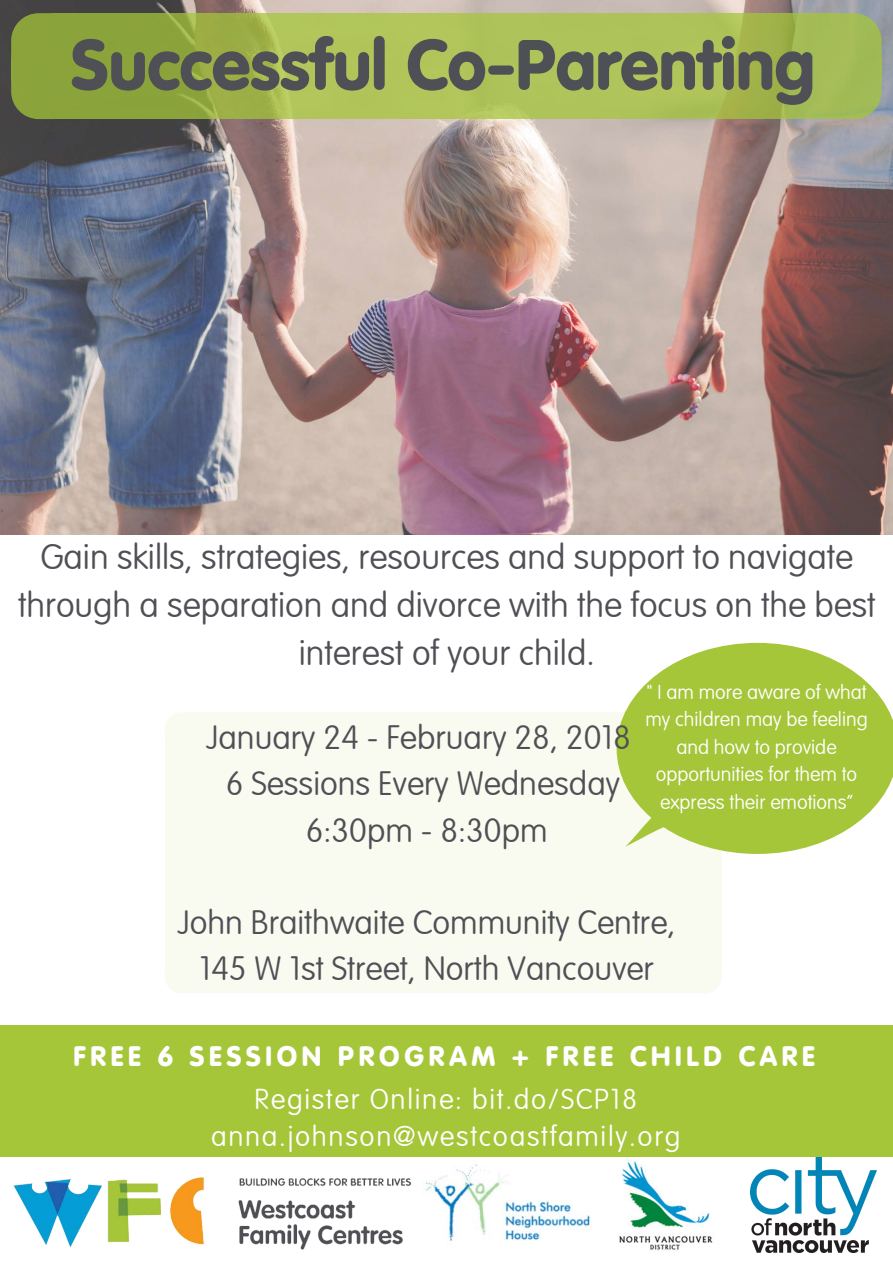
<style>
.page{position:relative;width:893px;height:1263px;background:#fff}
.page>*{position:absolute;margin:0;border:0;box-sizing:border-box;transform-origin:0 0}
.t1{font:900 69.53px "VAG Rounded Std";color:#4f5055}
.t2{font:100 34.8px/48.4px "VAG Rounded Std";color:#4f5055;text-align:center}
.t3{font:100 33.08px/46.1px "VAG Rounded Std";color:#4f5055;text-align:center}
.t4{font:100 28.12px/37.1px "VAG Rounded Std";letter-spacing:.06em;color:#fff;text-align:center}
.t5{font:900 27.53px "VAG Rounded Std";letter-spacing:.17em;color:#fff}
.t6{font:100 19.88px/27.6px "VAG Rounded Std";color:#fff;text-align:center}
</style>
<div class="page">
<img style="left:0;top:0;width:893px;height:534px">
<div style="left:0;top:1026px;width:893px;height:131px;background:#a5c639"></div>
<svg style="left:840px;top:13px;width:41px;height:44px;background:#a1b85d"></svg>
<div style="left:839px;top:57px;width:42px;height:24px;background:#a0ba54"></div>
<svg style="left:54px;top:59px;width:785px;height:20px;background:#a5ba51"></svg>
<svg style="left:54px;top:13px;width:786px;height:46px;background:#a5ba51"></svg>
<svg style="left:11px;top:13px;width:43px;height:44px;background:#84993b"></svg>
<div style="left:11px;top:57px;width:43px;height:24px;background:#8ba33b"></div>
<svg style="left:54px;top:79px;width:785px;height:40px;background:#a4b950"></svg>
<svg style="left:11px;top:81px;width:43px;height:38px;background:#83993c"></svg>
<svg style="left:839px;top:81px;width:42px;height:38px;background:#9fb85e"></svg>
<div style="left:696px;top:739px;width:26px;height:231px;background:#f9fbf1"></div>
<div style="left:189px;top:739px;width:508px;height:231px;background:#f9fbf1"></div>
<div style="left:189px;top:712px;width:508px;height:27px;background:#f9fbf1"></div>
<svg style="left:165px;top:713px;width:24px;height:26px"></svg>
<div style="left:165px;top:739px;width:25px;height:231px;background:#f9fbf1"></div>
<div style="left:189px;top:969px;width:508px;height:24px;background:#f9fbf1"></div>
<svg style="left:165px;top:970px;width:24px;height:23px"></svg>
<svg style="left:697px;top:970px;width:24px;height:23px"></svg>
<img style="left:751px;top:1158px;width:126px;height:94px">
<img style="left:619px;top:1160px;width:94px;height:90px">
<img style="left:427px;top:1164px;width:164px;height:77px">
<img style="left:13px;top:1177px;width:414px;height:73px">
<svg style="left:617px;top:643px;width:276px;height:211px;fill:#a5c639"></svg>
<h1 class="t1" style="left:71px;top:23px;width:745px">Successful Co-Parenting</h1>
<p class="t2" style="left:18px;top:533px;width:859px">Gain skills, strategies, resources and support to navigate through a separation and divorce with the focus on the best interest of your child.</p>
<p class="t6" style="left:645px;top:678px;width:224px">" I am more aware of what my children may be feeling and how to provide opportunities for them to express their emotions”</p>
<p class="t3" style="left:207px;top:716px;width:425px">January 24 - February 28, 2018<br>6 Sessions Every Wednesday<br>6:30pm - 8:30pm</p>
<p class="t3" style="left:178px;top:900px;width:499px">John Braithwaite Community Centre,<br>145 W 1st Street, North Vancouver</p>
<p class="t5" style="left:74px;top:1040px;width:743px">FREE 6 SESSION PROGRAM + FREE CHILD CARE</p>
<p class="t4" style="left:211px;top:1081px;width:471px">Register Online: bit.do/SCP18 anna.johnson@westcoastfamily.org</p>
</div>
